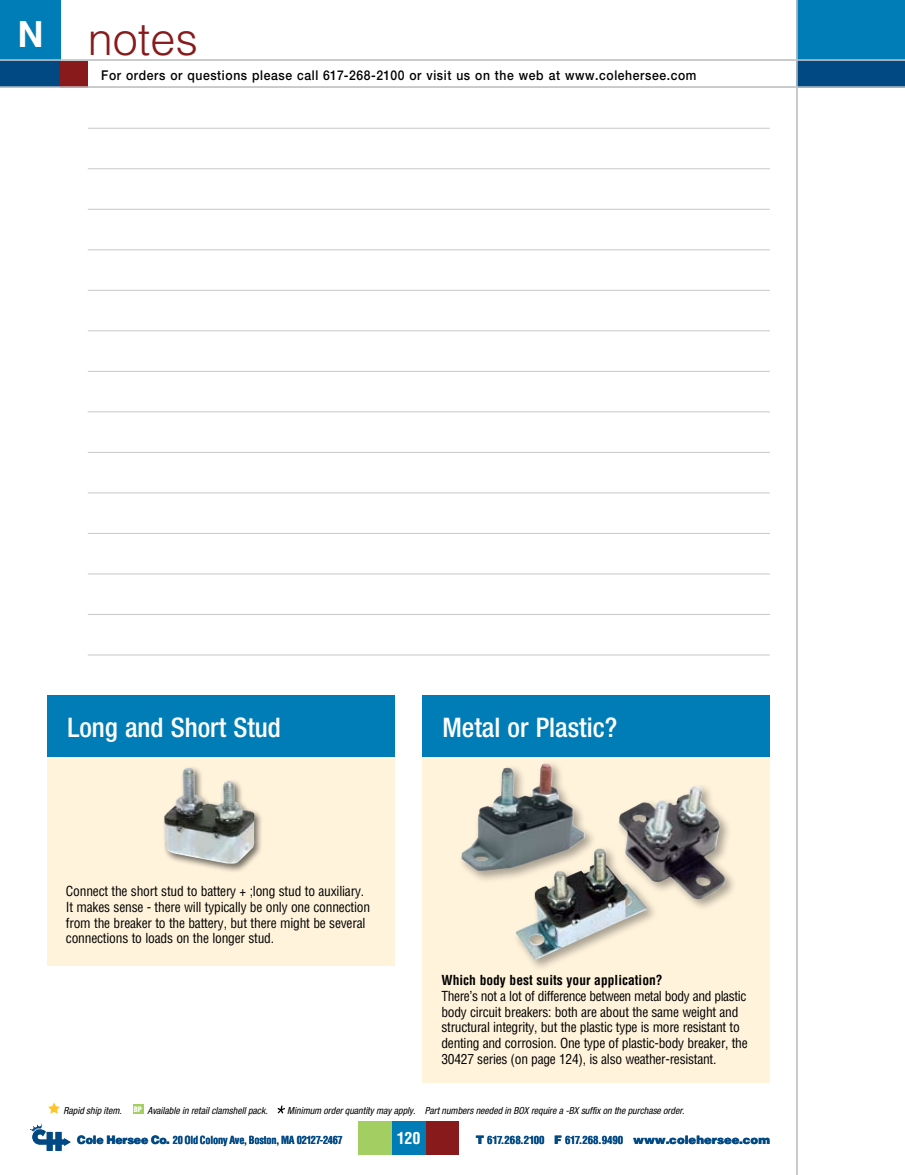
<style>
.page{position:relative;width:905px;height:1175px;background:#fff}
.page>*{position:absolute;margin:0;border:0;box-sizing:border-box;transform-origin:0 0}
.t1{font:300 45px "Helvetica";color:#891a1c}
.t2{font:700 36px "Helvetica";color:#fff}
.t3{font:500 condensed 27px "Helvetica Neue";color:#fff}
.t4{font:700 condensed 16.2px "Helvetica";color:#fff}
.t5{font:condensed 13.5px/15.8px "Helvetica";letter-spacing:-.02em;color:#000}
.t6{font:500 13.5px "Helvetica Neue";letter-spacing:.05em;color:#000;scale:.9 1}
.t7{font:700 condensed 13.5px "Helvetica";color:#000}
.t8{font:700 condensed 10.8px "Helvetica";letter-spacing:-.015em;color:#004983;scale:.95 1}
.t9{font:700 condensed 10.8px "Helvetica";letter-spacing:-.015em;color:#004983}
.t10{font:italic condensed 9.75px "Helvetica Neue";color:#000}
.s1{font-family:"Helvetica";font-weight:900;font-style:normal;font-size:7.35px;color:#fff}
.s2{font-weight:900;font-stretch:normal;font-size:11.7px}
</style>
<div class="page">
<hr style="left:88px;top:654px;width:681px;height:1px;background:#c6c8ca">
<hr style="left:88px;top:614px;width:681px;height:1px;background:#c6c8ca">
<hr style="left:88px;top:573px;width:681px;height:1px;background:#c6c8ca">
<hr style="left:88px;top:533px;width:681px;height:1px;background:#c6c8ca">
<hr style="left:88px;top:492px;width:681px;height:1px;background:#c6c8ca">
<hr style="left:88px;top:452px;width:681px;height:1px;background:#c6c8ca">
<hr style="left:88px;top:411px;width:681px;height:1px;background:#c6c8ca">
<hr style="left:88px;top:371px;width:681px;height:1px;background:#c6c8ca">
<hr style="left:88px;top:330px;width:681px;height:1px;background:#c6c8ca">
<hr style="left:88px;top:290px;width:681px;height:1px;background:#c6c8ca">
<hr style="left:88px;top:249px;width:681px;height:1px;background:#c6c8ca">
<hr style="left:88px;top:209px;width:681px;height:1px;background:#c6c8ca">
<hr style="left:88px;top:168px;width:681px;height:1px;background:#c6c8ca">
<hr style="left:88px;top:128px;width:681px;height:1px;background:#c6c8ca">
<div style="left:358px;top:1120px;width:33px;height:34px;background:#a3cf62"></div>
<div style="left:425px;top:1121px;width:34px;height:33px;background:#891a1c"></div>
<div style="left:391px;top:1121px;width:34px;height:33px;background:#007db6"></div>
<svg style="left:30px;top:1124px;width:41px;height:26px"></svg>
<div style="left:0;top:0;width:61px;height:61px;background:#007db6"></div>
<div style="left:796px;top:0;width:108px;height:61px;background:#007db6"></div>
<div style="left:0;top:61px;width:61px;height:26px;background:#004983"></div>
<div style="left:796px;top:61px;width:108px;height:27px;background:#004983"></div>
<div style="left:61px;top:61px;width:27px;height:27px;background:#891a1c"></div>
<hr style="left:796px;top:0;width:1px;height:1174px;background:#c6c8ca">
<svg style="left:48px;top:1102px;width:12px;height:11px"></svg>
<div style="left:133px;top:1104px;width:10px;height:10px;background:#a3cf62"></div>
<svg style="left:277px;top:1105px;width:8px;height:8px"></svg>
<hr style="left:0;top:59px;width:904px;height:2px;background:#c6c8ca">
<hr style="left:0;top:86px;width:904px;height:2px;background:#c6c8ca">
<div style="left:47px;top:756px;width:348px;height:209px;background:#fff3dc"></div>
<div style="left:47px;top:695px;width:348px;height:62px;background:#007db6"></div>
<img style="left:164px;top:767px;width:91px;height:97px">
<div style="left:422px;top:751px;width:348px;height:331px;background:#fff3dc"></div>
<div style="left:422px;top:695px;width:348px;height:62px;background:#007db6"></div>
<div style="left:614px;top:782px;width:171px;height:164px;background:#000;opacity:.35"></div>
<img style="left:641px;top:785px;width:84px;height:116px">
<div style="left:457px;top:759px;width:184px;height:164px;background:#000;opacity:.35"></div>
<img style="left:461px;top:763px;width:124px;height:109px">
<div style="left:512px;top:844px;width:177px;height:151px;background:#000;opacity:.35"></div>
<img style="left:515px;top:848px;width:132px;height:112px">
<h2 class="t2" style="left:17px;top:6px;width:27px">N</h2>
<h1 class="t1" style="left:88px;top:11px;width:112px">notes</h1>
<p class="t6" style="left:101px;top:67px;width:663px">For orders or questions please call 617-268-2100 or visit us on the web at www.colehersee.com</p>
<h3 class="t3" style="left:67px;top:711px;width:215px">Long and Short Stud</h3>
<p class="t5" style="left:66px;top:883px;width:306px">Connect the short stud to battery + ;long stud to auxiliary.<br>It makes sense - there will typically be only one connection from the breaker to the battery, but there might be several connections to loads on the longer stud.</p>
<h3 class="t3" style="left:442px;top:711px;width:176px">Metal or Plastic?</h3>
<p class="t7" style="left:441px;top:971px;width:223px">Which body best suits your application?</p>
<p class="t5" style="left:441px;top:988px;width:308px">There’s not a lot of difference between metal body and plastic body circuit breakers: both are about the same weight and structural integrity, but the plastic type is more resistant to denting and corrosion. One type of plastic-body breaker, the 30427 series (on page 124), is also weather-resistant.</p>
<p class="t10" style="left:64px;top:1104px;width:206px">Rapid ship item. <span class="s1">BP</span> Available in retail clamshell pack.</p>
<p class="t10" style="left:287px;top:1104px;width:399px">Minimum order quantity may apply. Part numbers needed in BOX require a -BX suffix on the purchase order.</p>
<p class="t8" style="left:77px;top:1133px;width:281px"><span class="s2">Cole Hersee Co.</span> 20 Old Colony Ave, Boston, MA 02127-2467</p>
<p class="t4" style="left:397px;top:1127px;width:25px">120</p>
<p class="t9" style="left:475px;top:1133px;width:296px"><span class="s2">T</span> 617.268.2100 <span class="s2">F</span> 617.268.9490 <span class="s2">www.colehersee.com</span></p>
</div>
